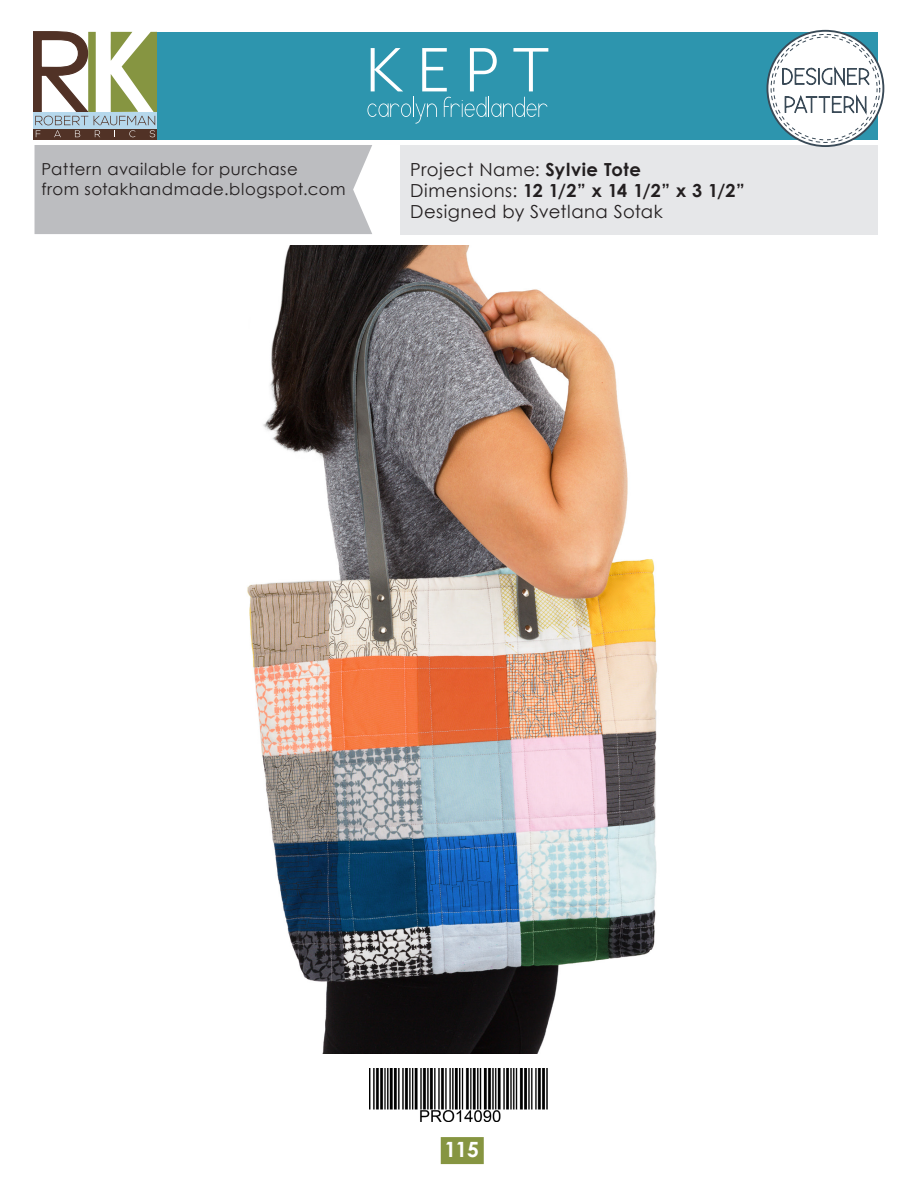
<style>
.page{position:relative;width:918px;height:1188px;background:#fff}
.page>*{position:absolute;margin:0;border:0;box-sizing:border-box;transform-origin:0 0}
.t1{font:700 21px "Century Gothic";color:#fff}
.t2{font:18px "Century Gothic";letter-spacing:.03em;color:#231f20}
.t3{font:700 18px "Century Gothic";color:#231f20}
.t4{font:16.5px "Century Gothic";letter-spacing:.03em;color:#231f20}
.s1{font-weight:700}
.s2{font-weight:400}
</style>
<div class="page">
<div style="left:441px;top:1137px;width:43px;height:27px;background:#869541"></div>
<img style="left:369px;top:1068px;width:179px;height:54px">
<img style="left:247px;top:245px;width:410px;height:809px">
<div style="left:35px;top:145px;width:337px;height:89px;background:#bcbdc0"></div>
<div style="left:400px;top:145px;width:478px;height:89px;background:#e6e7e9"></div>
<div style="left:153px;top:32px;width:725px;height:107px;background:#2d95ae"></div>
<svg style="left:34px;top:32px;width:123px;height:107px"></svg>
<svg style="left:767px;top:31px;width:116px;height:115px"></svg>
<div style="left:767px;top:30px;width:117px;height:117px;border:2px solid #3a4a57;border-radius:50%"></div>
<svg style="left:771px;top:34px;width:109px;height:108px"></svg>
<div style="left:774px;top:37px;width:103px;height:103px;background:#fff;border-radius:50%"></div>
<svg style="left:782px;top:66px;width:88px;height:51px"></svg>
<svg style="left:367px;top:97px;width:70px;height:27px"></svg>
<svg style="left:444px;top:97px;width:104px;height:20px"></svg>
<svg style="left:371px;top:48px;width:32px;height:43px"></svg>
<svg style="left:422px;top:48px;width:25px;height:43px"></svg>
<svg style="left:470px;top:48px;width:27px;height:43px"></svg>
<svg style="left:513px;top:48px;width:35px;height:43px"></svg>
<p class="t4" style="left:41px;top:158px;width:258px">Pattern available for purchase</p>
<p class="t4" style="left:41px;top:178px;width:306px">from sotakhandmade.blogspot.com</p>
<p class="t2" style="left:410px;top:157px;width:232px">Project Name: <span class="s1">Sylvie Tote</span></p>
<p class="t3" style="left:410px;top:177px;width:336px"><span class="s2">Dimensions:</span> 12 1/2” x 14 1/2” x 3 1/2”</p>
<p class="t2" style="left:410px;top:199px;width:254px">Designed by Svetlana Sotak</p>
<p class="t1" style="left:445px;top:1134px;width:36px">115</p>
</div>
